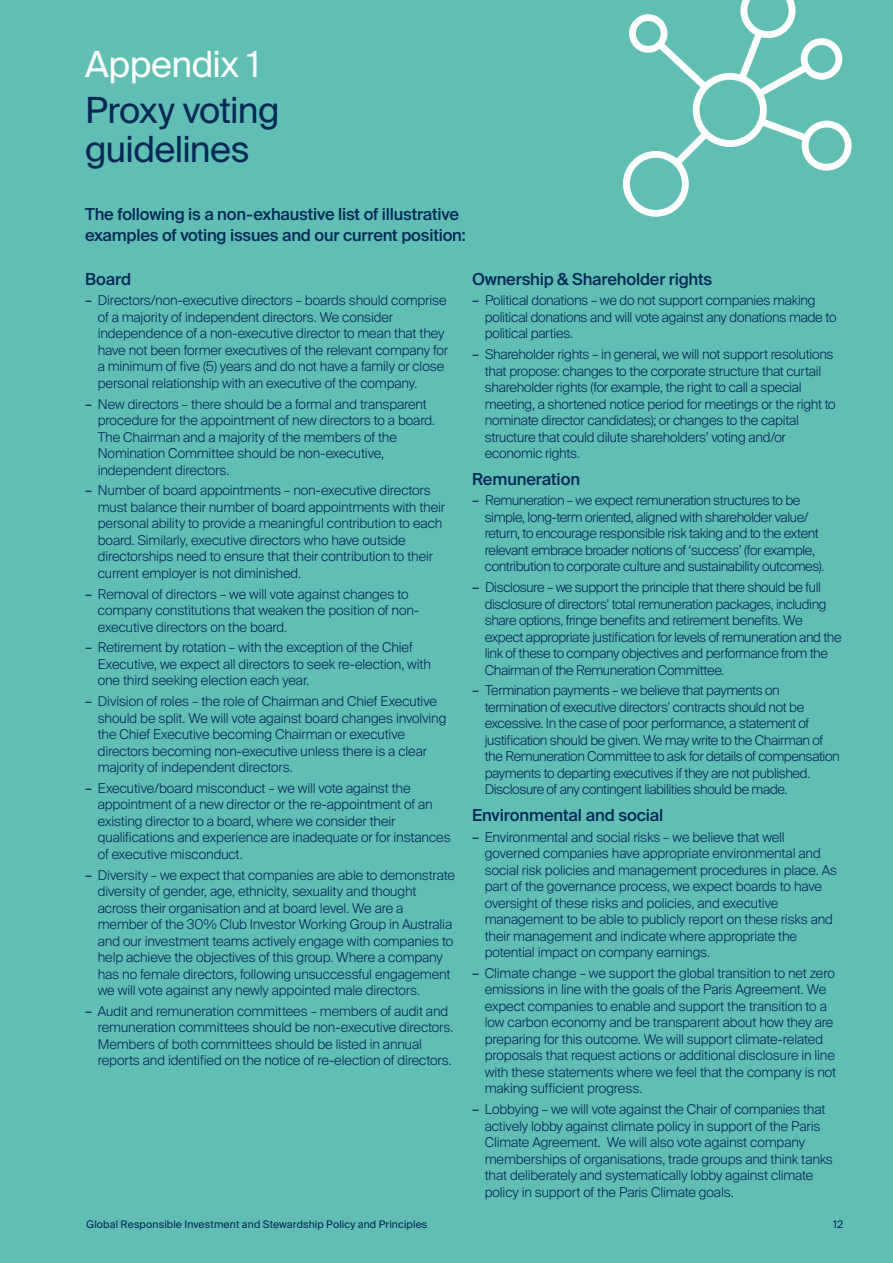
<style>
.page{position:relative;width:893px;height:1263px;background:#60beb3}
.page>*{position:absolute;margin:0;border:0;box-sizing:border-box;transform-origin:0 0}
.Body_text{font:36px/39px "Suisse Intl";letter-spacing:-.02em;color:#022856}
.Body_text-2{font:36px "Suisse Intl";letter-spacing:-.015em;color:#fff}
.Body_text-3{font:500 16.5px/21px "Suisse Intl";letter-spacing:-.015em;color:#022856}
.Body_sub_heading{font:500 16.5px "Suisse Intl";letter-spacing:-.01em;color:#022856}
.t1{font:300 13.5px/16.5px "Suisse Intl";letter-spacing:-.01em;color:#022856}
.t2{font:300 13.5px/16.5px "Suisse Intl";letter-spacing:-.03em;color:#022856}
.t3{font:10.5px "Suisse Intl";letter-spacing:.01em;color:#022856}
.s1{font-weight:400}
</style>
<div class="page">
<svg style="left:623px;top:0;width:229px;height:217px"></svg>
<p class="Body_text-2" style="left:85px;top:44px;width:177px">Appendix 1</p>
<p class="Body_text" style="left:85px;top:91px;width:196px">Proxy voting guidelines</p>
<p class="Body_text-3" style="left:85px;top:204px;width:382px">The following is a non-exhaustive list of illustrative examples of voting issues and our current position:</p>
<p class="Body_sub_heading" style="left:85px;top:269px;width:48px">Board</p>
<p class="t1" style="left:98px;top:292px;width:352px;text-indent:-13px"><span class="s1">–</span> Directors/non-executive directors – boards should comprise of a majority of independent directors. We consider independence of a non-executive director to mean that they have not been former executives of the relevant company for a minimum of five (5) years and do not have a family or close personal relationship with an executive of the company.</p>
<p class="t1" style="left:98px;top:396px;width:339px;text-indent:-13px"><span class="s1">–</span> New directors – there should be a formal and transparent procedure for the appointment of new directors to a board.<br>The Chairman and a majority of the members of the Nomination Committee should be non-executive, independent directors.</p>
<p class="t1" style="left:98px;top:482px;width:349px;text-indent:-13px"><span class="s1">–</span> Number of board appointments – non-executive directors must balance their number of board appointments with their personal ability to provide a meaningful contribution to each board. Similarly, executive directors who have outside directorships need to ensure that their contribution to their current employer is not diminished.</p>
<p class="t1" style="left:98px;top:586px;width:323px;text-indent:-13px"><span class="s1">–</span> Removal of directors – we will vote against changes to company constitutions that weaken the position of non&shy;executive directors on the board.</p>
<p class="t1" style="left:98px;top:639px;width:335px;text-indent:-13px"><span class="s1">–</span> Retirement by rotation – with the exception of the Chief<br>Executive, we expect all directors to seek re-election, with one third seeking election each year.</p>
<p class="t1" style="left:98px;top:693px;width:350px;text-indent:-13px"><span class="s1">–</span> Division of roles – the role of Chairman and Chief Executive should be split. We will vote against board changes involving the Chief Executive becoming Chairman or executive directors becoming non-executive unless there is a clear majority of independent directors.</p>
<p class="t1" style="left:98px;top:780px;width:354px;text-indent:-13px"><span class="s1">–</span> Executive/board misconduct – we will vote against the appointment of a new director or the re-appointment of an existing director to a board, where we consider their qualifications and experience are inadequate or for instances of executive misconduct.</p>
<p class="t1" style="left:98px;top:867px;width:359px;text-indent:-13px"><span class="s1">–</span> Diversity – we expect that companies are able to demonstrate diversity of gender, age, ethnicity, sexuality and thought across their organisation and at board level. We are a member of the 30% Club Investor Working Group in Australia and our investment teams actively engage with companies to help achieve the objectives of this group. Where a company has no female directors, following unsuccessful engagement we will vote against any newly appointed male directors.</p>
<p class="t1" style="left:98px;top:1003px;width:357px;text-indent:-13px"><span class="s1">–</span> Audit and remuneration committees – members of audit and remuneration committees should be non-executive directors.<br>Members of both committees should be listed in annual reports and identified on the notice of re-election of directors.</p>
<p class="Body_sub_heading" style="left:472px;top:269px;width:242px">Ownership &amp; Shareholder rights</p>
<p class="t1" style="left:485px;top:292px;width:353px;text-indent:-13px"><span class="s1">–</span> Political donations – we do not support companies making political donations and will vote against any donations made to political parties.</p>
<p class="t1" style="left:485px;top:346px;width:352px;text-indent:-13px"><span class="s1">–</span> Shareholder rights – in general, we will not support resolutions that propose: changes to the corporate structure that curtail shareholder rights (for example, the right to call a special meeting, a shortened notice period for meetings or the right to nominate director candidates); or changes to the capital structure that could dilute shareholders’ voting and/or economic rights.</p>
<p class="Body_sub_heading" style="left:472px;top:469px;width:110px">Remuneration</p>
<p class="t1" style="left:485px;top:492px;width:341px;text-indent:-13px"><span class="s1">–</span> Remuneration – we expect remuneration structures to be simple, long-term oriented, aligned with shareholder value/ return, to encourage responsible risk taking and to the extent relevant embrace broader notions of ‘success’ (for example, contribution to corporate culture and sustainability outcomes).</p>
<p class="t2" style="left:485px;top:579px;width:358px;text-indent:-13px"><span class="s1">–</span> Disclosure – we support the principle that there should be full disclosure of directors’ total remuneration packages, including share options, fringe benefits and retirement benefits. We expect appropriate justification for levels of remuneration and the link of these to company objectives and performance from the Chairman of the Remuneration Committee.</p>
<p class="t2" style="left:485px;top:682px;width:356px;text-indent:-13px"><span class="s1">–</span> Termination payments – we believe that payments on termination of executive directors’ contracts should not be excessive. In the case of poor performance, a statement of justification should be given. We may write to the Chairman of the Remuneration Committee to ask for details of compensation payments to departing executives if they are not published.<br>Disclosure of any contingent liabilities should be made.</p>
<p class="Body_sub_heading" style="left:472px;top:805px;width:193px">Environmental and social</p>
<p class="t1" style="left:485px;top:829px;width:354px;text-indent:-13px"><span class="s1">–</span> Environmental and social risks – we believe that well governed companies have appropriate environmental and social risk policies and management procedures in place. As part of the governance process, we expect boards to have oversight of these risks and policies, and executive management to be able to publicly report on these risks and their management and indicate where appropriate the potential impact on company earnings.</p>
<p class="t1" style="left:485px;top:965px;width:353px;text-indent:-13px"><span class="s1">–</span> Climate change – we support the global transition to net zero emissions in line with the goals of the Paris Agreement. We expect companies to enable and support the transition to a low carbon economy and be transparent about how they are preparing for this outcome. We will support climate-related proposals that request actions or additional disclosure in line with these statements where we feel that the company is not making sufficient progress.</p>
<p class="t1" style="left:485px;top:1101px;width:350px;text-indent:-13px"><span class="s1">–</span> Lobbying – we will vote against the Chair of companies that actively lobby against climate policy in support of the Paris Climate Agreement. We will also vote against company memberships of organisations, trade groups and think tanks that deliberately and systematically lobby against climate policy in support of the Paris Climate goals.</p>
<p class="t3" style="left:86px;top:1218px;width:343px">Global Responsible Investment and Stewardship Policy and Principles</p>
<p class="t3" style="left:833px;top:1218px;width:12px">12</p>
</div>
